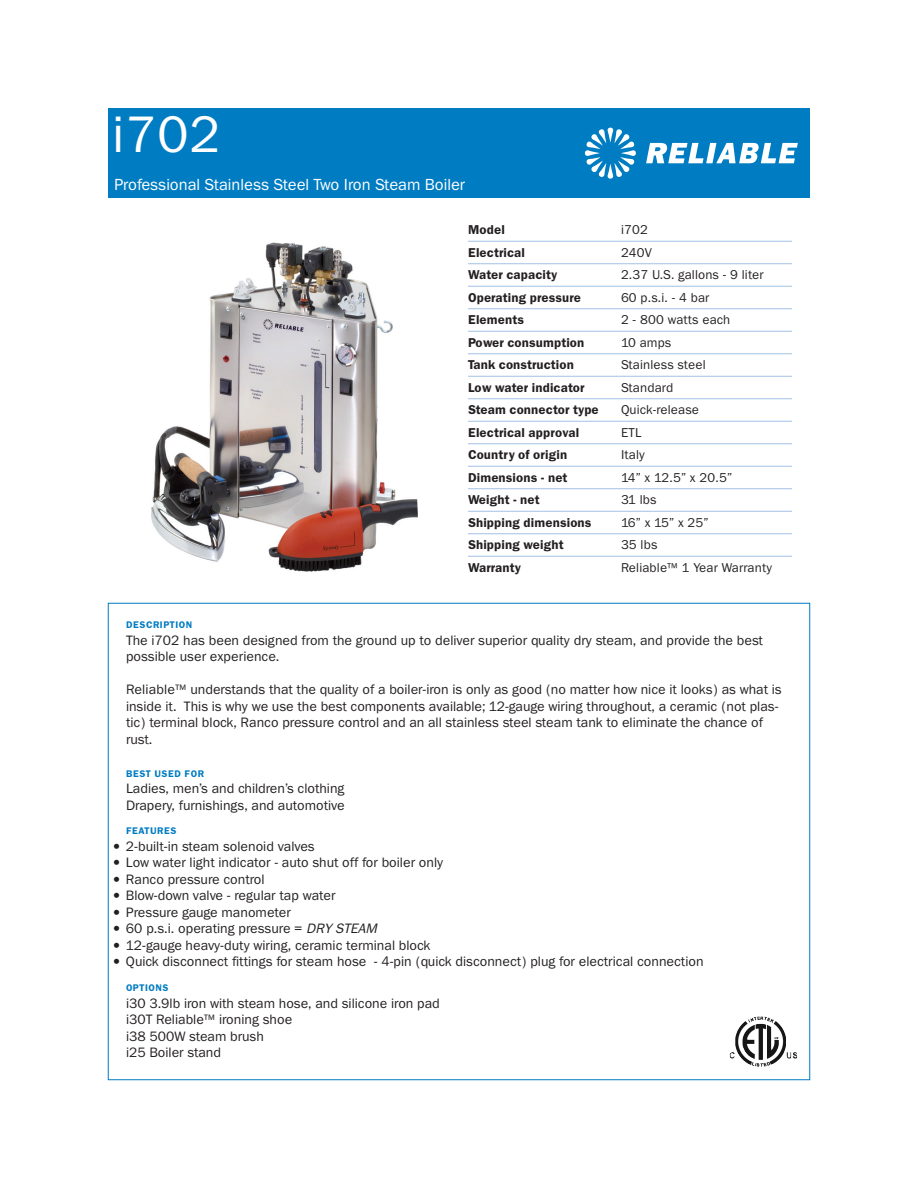
<style>
.page{position:relative;width:918px;height:1188px;background:#fff}
.page>*{position:absolute;margin:0;border:0;box-sizing:border-box;transform-origin:0 0}
.t1{font:48px "Franklin SB";color:#fff}
.t2{font:15px "Franklin SB";color:#fff}
.t3{font:12.75px/16.5px "Franklin SB";color:#231f20}
.t4{font:600 12px "Franklin SB";letter-spacing:.015em;color:#231f20}
.t5{font:12px "Franklin SB";letter-spacing:.015em;color:#231f20}
.t6{font:600 9px "Franklin SB";letter-spacing:.065em;color:#007cc2}
.s1{font-style:italic}
</style>
<div class="page">
<div style="left:108px;top:108px;width:702px;height:90px;background:#007cc2"></div>
<img style="left:151px;top:242px;width:266px;height:330px">
<svg style="left:585px;top:128px;width:51px;height:51px"></svg>
<svg style="left:646px;top:143px;width:152px;height:20px"></svg>
<hr style="left:468px;top:241px;width:324px;height:1px;background:#a1c1e5">
<hr style="left:468px;top:263px;width:324px;height:1px;background:#a1c1e5">
<hr style="left:468px;top:286px;width:324px;height:1px;background:#a1c1e5">
<hr style="left:468px;top:308px;width:324px;height:1px;background:#a1c1e5">
<hr style="left:468px;top:331px;width:324px;height:1px;background:#a1c1e5">
<hr style="left:468px;top:353px;width:324px;height:1px;background:#a1c1e5">
<hr style="left:468px;top:376px;width:324px;height:1px;background:#a1c1e5">
<hr style="left:468px;top:398px;width:324px;height:1px;background:#a1c1e5">
<hr style="left:468px;top:421px;width:324px;height:1px;background:#a1c1e5">
<hr style="left:468px;top:443px;width:324px;height:1px;background:#a1c1e5">
<hr style="left:468px;top:466px;width:324px;height:1px;background:#a1c1e5">
<hr style="left:468px;top:488px;width:324px;height:1px;background:#a1c1e5">
<hr style="left:468px;top:511px;width:324px;height:1px;background:#a1c1e5">
<hr style="left:468px;top:533px;width:324px;height:1px;background:#a1c1e5">
<hr style="left:468px;top:556px;width:324px;height:1px;background:#a1c1e5">
<img style="left:730px;top:1016px;width:67px;height:51px">
<h1 class="t1" style="left:112px;top:116px;width:110px">i702</h1>
<p class="t2" style="left:114px;top:179px;width:353px">Professional Stainless Steel Two Iron Steam Boiler</p>
<p class="t4" style="left:468px;top:225px;width:38px">Model</p>
<p class="t5" style="left:621px;top:225px;width:28px">i702</p>
<p class="t4" style="left:468px;top:248px;width:59px">Electrical</p>
<p class="t5" style="left:621px;top:248px;width:33px">240V</p>
<p class="t4" style="left:468px;top:270px;width:91px">Water capacity</p>
<p class="t5" style="left:621px;top:270px;width:144px">2.37 U.S. gallons - 9 liter</p>
<p class="t4" style="left:468px;top:293px;width:114px">Operating pressure</p>
<p class="t5" style="left:621px;top:293px;width:90px">60 p.s.i. - 4 bar</p>
<p class="t4" style="left:468px;top:315px;width:58px">Elements</p>
<p class="t5" style="left:621px;top:315px;width:111px">2 - 800 watts each</p>
<p class="t4" style="left:468px;top:338px;width:118px">Power consumption</p>
<p class="t5" style="left:621px;top:338px;width:52px">10 amps</p>
<p class="t4" style="left:468px;top:360px;width:108px">Tank construction</p>
<p class="t5" style="left:621px;top:360px;width:86px">Stainless steel</p>
<p class="t4" style="left:468px;top:383px;width:118px">Low water indicator</p>
<p class="t5" style="left:621px;top:383px;width:54px">Standard</p>
<p class="t4" style="left:468px;top:405px;width:132px">Steam connector type</p>
<p class="t5" style="left:621px;top:405px;width:80px">Quick-release</p>
<p class="t4" style="left:468px;top:428px;width:113px">Electrical approval</p>
<p class="t5" style="left:621px;top:428px;width:22px">ETL</p>
<p class="t4" style="left:468px;top:450px;width:101px">Country of origin</p>
<p class="t5" style="left:621px;top:450px;width:25px">Italy</p>
<p class="t4" style="left:468px;top:473px;width:101px">Dimensions - net</p>
<p class="t5" style="left:621px;top:473px;width:113px">14” x 12.5” x 20.5”</p>
<p class="t4" style="left:468px;top:495px;width:73px">Weight - net</p>
<p class="t5" style="left:621px;top:495px;width:37px">31 lbs</p>
<p class="t4" style="left:468px;top:518px;width:125px">Shipping dimensions</p>
<p class="t5" style="left:621px;top:518px;width:89px">16” x 15” x 25”</p>
<p class="t4" style="left:468px;top:540px;width:97px">Shipping weight</p>
<p class="t5" style="left:621px;top:540px;width:38px">35 lbs</p>
<p class="t4" style="left:468px;top:563px;width:55px">Warranty</p>
<p class="t5" style="left:621px;top:563px;width:153px">Reliable™ 1 Year Warranty</p>
<p class="t6" style="left:126px;top:621px;width:68px">DESCRIPTION</p>
<p class="t3" style="left:126px;top:633px;width:639px">The i702 has been designed from the ground up to deliver superior quality dry steam, and provide the best possible user experience.</p>
<p class="t3" style="left:126px;top:682px;width:657px">Reliable™ understands that the quality of a boiler-iron is only as good (no matter how nice it looks) as what is inside it. This is why we use the best components available; 12-gauge wiring throughout, a ceramic (not plas&shy;tic) terminal block, Ranco pressure control and an all stainless steel steam tank to eliminate the chance of rust.</p>
<p class="t6" style="left:126px;top:770px;width:80px">BEST USED FOR</p>
<p class="t3" style="left:126px;top:781px;width:220px">Ladies, men’s and children’s clothing<br>Drapery, furnishings, and automotive</p>
<p class="t6" style="left:126px;top:828px;width:52px">FEATURES</p>
<p class="t3" style="left:112px;top:839px;width:204px">• 2-built-in steam solenoid valves</p>
<p class="t3" style="left:112px;top:856px;width:332px">• Low water light indicator - auto shut off for boiler only</p>
<p class="t3" style="left:112px;top:872px;width:154px">• Ranco pressure control</p>
<p class="t3" style="left:112px;top:889px;width:225px">• Blow-down valve - regular tap water</p>
<p class="t3" style="left:112px;top:905px;width:180px">• Pressure gauge manometer</p>
<p class="t3" style="left:112px;top:922px;width:269px">• 60 p.s.i. operating pressure = <span class="s1">DRY STEAM</span></p>
<p class="t3" style="left:112px;top:938px;width:319px">• 12-gauge heavy-duty wiring, ceramic terminal block</p>
<p class="t3" style="left:112px;top:955px;width:593px">• Quick disconnect fittings for steam hose - 4-pin (quick disconnect) plug for electrical connection</p>
<p class="t6" style="left:126px;top:984px;width:44px">OPTIONS</p>
<p class="t3" style="left:126px;top:996px;width:315px">i30 3.9lb iron with steam hose, and silicone iron pad i30T Reliable™ ironing shoe<br>i38 500W steam brush<br>i25 Boiler stand</p>
</div>
